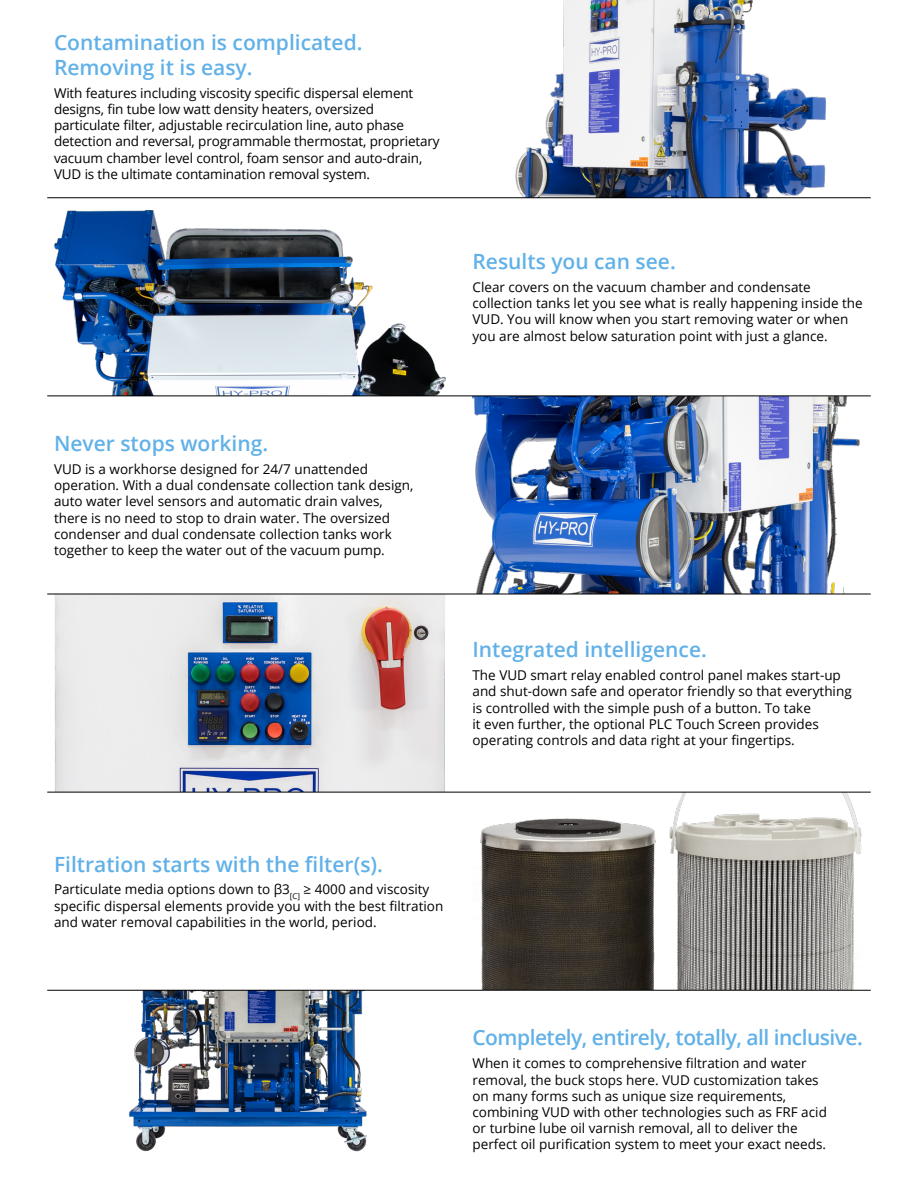
<style>
.page{position:relative;width:918px;height:1188px;background:#fff}
.page>*{position:absolute;margin:0;border:0;box-sizing:border-box;transform-origin:0 0}
.t1{font:600 21px/25.2px "Open Sans";color:#61b1e8}
.t2{font:600 21px "Open Sans";letter-spacing:-.025em;color:#61b1e8}
.t3{font:13.5px/16.2px "Open Sans";color:#000}
</style>
<div class="page">
<img style="left:515px;top:0;width:311px;height:197px">
<img style="left:54px;top:211px;width:392px;height:185px">
<img style="left:472px;top:397px;width:392px;height:197px">
<img style="left:54px;top:595px;width:392px;height:197px">
<img style="left:472px;top:793px;width:392px;height:197px">
<img style="left:129px;top:991px;width:238px;height:161px">
<hr style="left:47px;top:197px;width:824px;height:1px;background:#000">
<hr style="left:47px;top:396px;width:824px;height:1px;background:#000">
<hr style="left:47px;top:594px;width:824px;height:1px;background:#000">
<hr style="left:47px;top:792px;width:824px;height:1px;background:#000">
<hr style="left:47px;top:990px;width:824px;height:1px;background:#000">
<h1 class="t1" style="left:54px;top:29px;width:310px">Contamination is complicated.<br>Removing it is easy.</h1>
<p class="t3" style="left:54px;top:84px;width:387px">With features including viscosity specific dispersal element designs, fin tube low watt density heaters, oversized particulate filter, adjustable recirculation line, auto phase detection and reversal, programmable thermostat, proprietary vacuum chamber level control, foam sensor and auto-drain, VUD is the ultimate contamination removal system.</p>
<h1 class="t1" style="left:472px;top:248px;width:205px">Results you can see.</h1>
<p class="t3" style="left:472px;top:279px;width:392px">Clear covers on the vacuum chamber and condensate collection tanks let you see what is really happening inside the VUD. You will know when you start removing water or when you are almost below saturation point with just a glance.</p>
<h1 class="t1" style="left:54px;top:430px;width:216px">Never stops working.</h1>
<p class="t3" style="left:54px;top:461px;width:361px">VUD is a workhorse designed for 24/7 unattended operation. With a dual condensate collection tank design, auto water level sensors and automatic drain valves, there is no need to stop to drain water. The oversized condenser and dual condensate collection tanks work together to keep the water out of the vacuum pump.</p>
<h1 class="t1" style="left:472px;top:637px;width:236px">Integrated intelligence.</h1>
<p class="t3" style="left:472px;top:667px;width:381px">The VUD smart relay enabled control panel makes start-up and shut-down safe and operator friendly so that everything is controlled with the simple push of a button. To take<br>it even further, the optional PLC Touch Screen provides operating controls and data right at your fingertips.</p>
<h1 class="t1" style="left:54px;top:851px;width:331px">Filtration starts with the filter(s).</h1>
<p class="t3" style="left:54px;top:881px;width:391px">Particulate media options down to β3<sub>[C]</sub> ≥ 4000 and viscosity specific dispersal elements provide you with the best filtration and water removal capabilities in the world, period.</p>
<h1 class="t2" style="left:472px;top:1023px;width:392px">Completely, entirely, totally, all inclusive.</h1>
<p class="t3" style="left:472px;top:1055px;width:356px">When it comes to comprehensive filtration and water removal, the buck stops here. VUD customization takes on many forms such as unique size requirements, combining VUD with other technologies such as FRF acid or turbine lube oil varnish removal, all to deliver the perfect oil purification system to meet your exact needs.</p>
</div>
